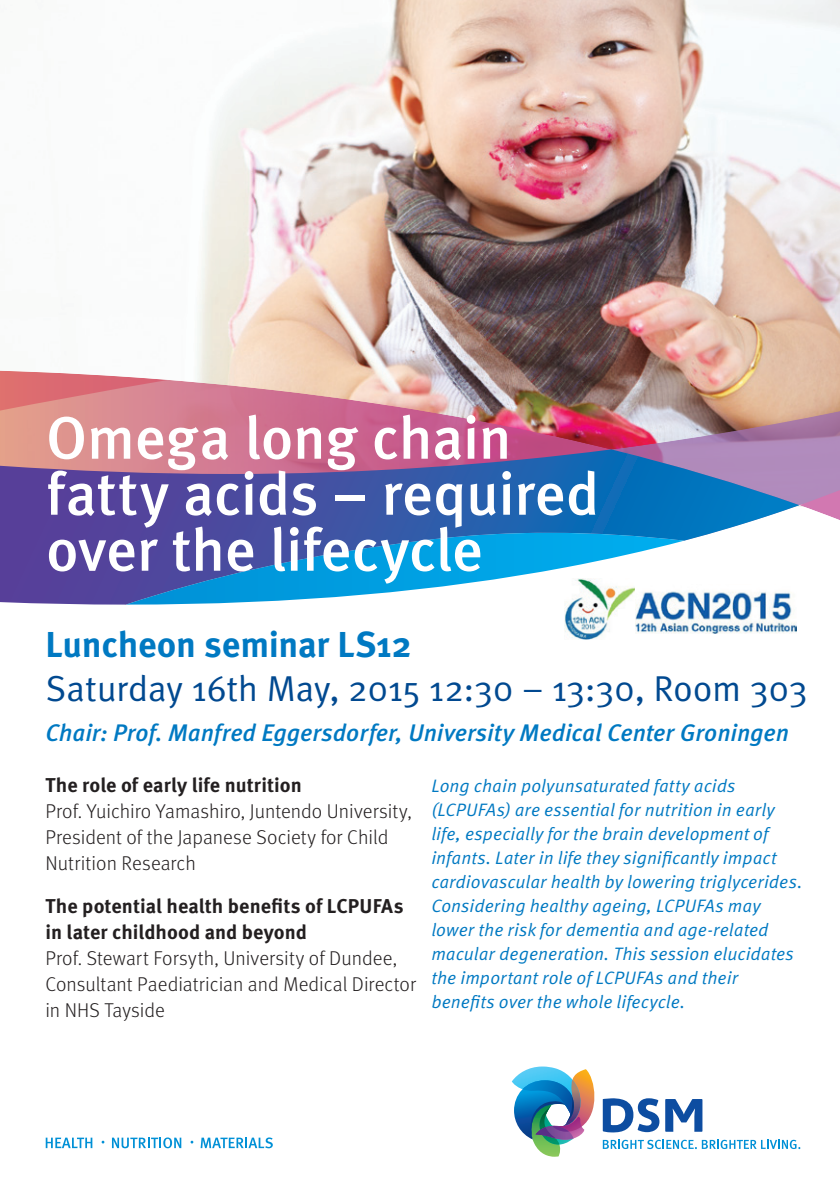
<style>
.page{position:relative;width:840px;height:1191px;background:#fff}
.page>*{position:absolute;margin:0;border:0;box-sizing:border-box;transform-origin:0 0}
.t1{font:500 60px/56px "Meta Pro";letter-spacing:-.015em;color:#fff}
.t2{font:36px "Meta Pro Norm";letter-spacing:-.005em;color:#014990}
.t3{font:700 36px "Meta Pro";letter-spacing:-.01em;color:#0079c2}
.t4{font:italic 500 24px "Meta Pro";letter-spacing:-.005em;color:#0079c2}
.t5{font:300 20px/26px "Meta Pro";color:#231f20}
.t6{font:700 20px/26px "Meta Pro";color:#231f20}
.t7{font:18px/24px "Meta Pro Norm Ita";letter-spacing:.005em;color:#0079c2}
</style>
<div class="page">
<img style="left:0;top:0;width:839px;height:371px">
<img style="left:0;top:371px;width:839px;height:233px">
<svg style="left:511px;top:1066px;width:288px;height:90px"></svg>
<svg style="left:46px;top:1137px;width:46px;height:11px"></svg>
<svg style="left:112px;top:1137px;width:69px;height:11px"></svg>
<svg style="left:200px;top:1137px;width:73px;height:11px"></svg>
<img style="left:564px;top:578px;width:72px;height:61px">
<img style="left:635px;top:584px;width:161px;height:50px">
<h1 class="t1" style="left:46px;top:406px;width:554px">Omega long chain fatty acids – required over the lifecycle</h1>
<h2 class="t3" style="left:45px;top:616px;width:368px">Luncheon seminar LS12</h2>
<h2 class="t2" style="left:45px;top:661px;width:763px">Saturday 16th May, 2015 12:30 – 13:30, Room 303</h2>
<h3 class="t4" style="left:45px;top:714px;width:745px">Chair: Prof. Manfred Eggersdorfer, University Medical Center Groningen</h3>
<p class="t6" style="left:45px;top:771px;width:258px">The role of early life nutrition</p>
<p class="t5" style="left:45px;top:797px;width:368px">Prof. Yuichiro Yamashiro, Juntendo University,<br>President of the Japanese Society for Child<br>Nutrition Research</p>
<p class="t6" style="left:45px;top:892px;width:359px">The potential health benefits of LCPUFAs in later childhood and beyond</p>
<p class="t5" style="left:45px;top:944px;width:372px">Prof. Stewart Forsyth, University of Dundee,<br>Consultant Paediatrician and Medical Director in NHS Tayside</p>
<p class="t7" style="left:431px;top:772px;width:372px">Long chain polyunsaturated fatty acids (LCPUFAs) are essential for nutrition in early life, especially for the brain development of infants. Later in life they significantly impact cardiovascular health by lowering triglycerides.<br>Considering healthy ageing, LCPUFAs may lower the risk for dementia and age-related macular degeneration. This session elucidates the important role of LCPUFAs and their benefits over the whole lifecycle.</p>
</div>
